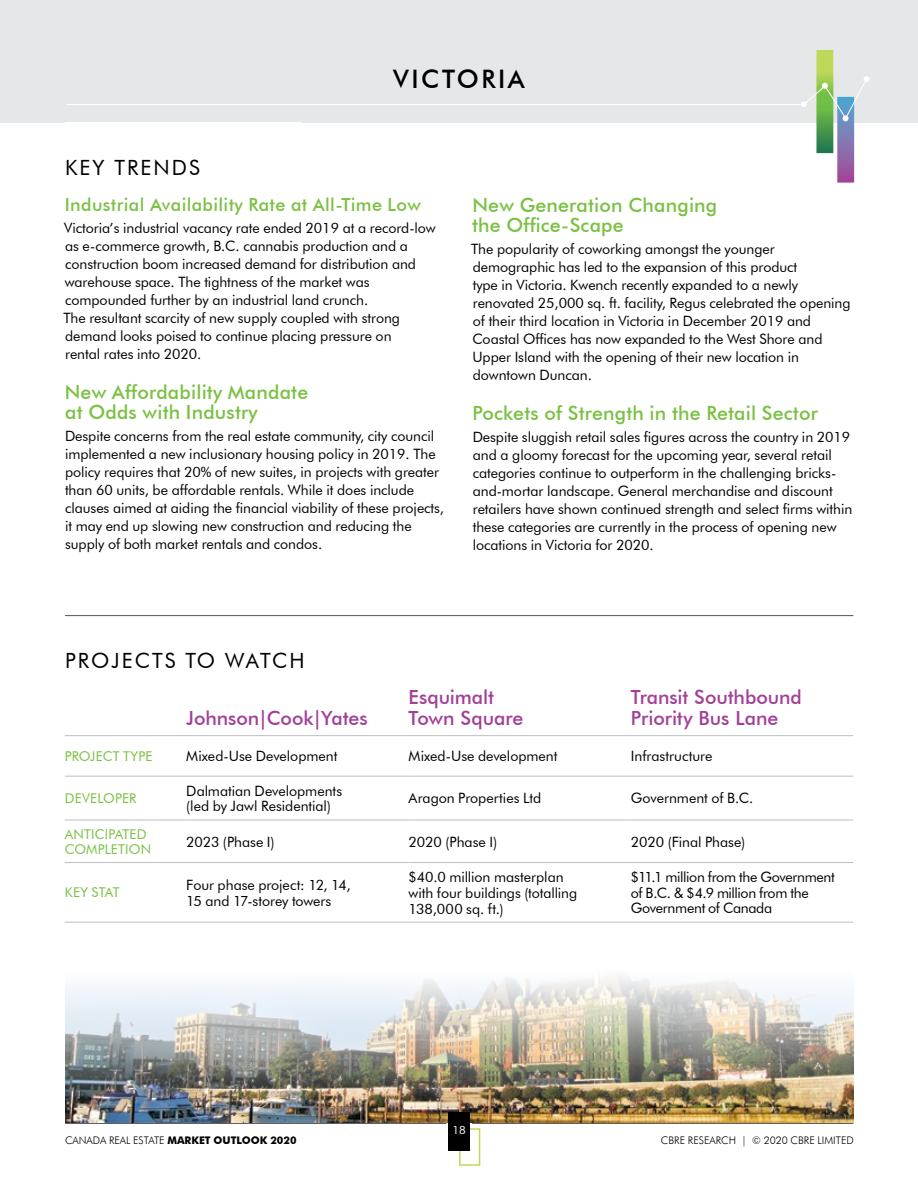
<style>
.page{position:relative;width:918px;height:1188px;background:#fff}
.page>*{position:absolute;margin:0;border:0;box-sizing:border-box;transform-origin:0 0}
.t1{font:500 25.5px "Futura BT";letter-spacing:.1em;color:#000}
.t2{font:21px "Futura BT";letter-spacing:.1em;color:#000}
.t3{font:500 19.5px/19.5px "Futura BT";letter-spacing:.01em;color:#7ac143}
.t4{font:500 19.5px/21px "Futura BT";letter-spacing:-.005em;color:#a23f97}
.t5{font:500 18px "Futura BT";letter-spacing:.02em;color:#7ac143}
.t6{font:14.25px/18px "Futura BT";letter-spacing:-.005em;color:#000}
.t7{font:14.25px/15.8px "Futura BT";letter-spacing:-.025em;color:#000}
.t8{font:13.5px/15px "Futura BT";letter-spacing:.01em;color:#7ac143}
.t9{font:12px "Futura BT";color:#fff}
.t10{font:11.25px "Futura BT";color:#fff}
.t11{font:700 10.5px "Futura BT";color:#000}
.t12{font:300 10.5px "Futura BT";color:#000}
.s1{font-weight:300}
</style>
<div class="page">
<div style="left:0;top:0;width:918px;height:123px;background:#e6e7e8"></div>
<svg style="left:801px;top:50px;width:69px;height:133px"></svg>
<hr style="left:65px;top:615px;width:788px;height:1px;background:#000">
<hr style="left:65px;top:1123px;width:381px;height:1px;background:#000">
<hr style="left:472px;top:1123px;width:381px;height:1px;background:#000">
<div style="left:459px;top:1128px;width:21px;height:38px;border:2px solid #bfd857"></div>
<img style="left:65px;top:976px;width:789px;height:147px">
<hr style="left:65px;top:735px;width:121px;height:1px;background:#bcbec0">
<hr style="left:186px;top:735px;width:223px;height:1px;background:#bcbec0">
<hr style="left:409px;top:735px;width:222px;height:1px;background:#bcbec0">
<hr style="left:631px;top:735px;width:222px;height:1px;background:#bcbec0">
<hr style="left:65px;top:776px;width:121px;height:1px;background:#bcbec0">
<hr style="left:186px;top:776px;width:223px;height:1px;background:#bcbec0">
<hr style="left:409px;top:776px;width:222px;height:1px;background:#bcbec0">
<hr style="left:631px;top:776px;width:222px;height:1px;background:#bcbec0">
<hr style="left:65px;top:820px;width:121px;height:1px;background:#bcbec0">
<hr style="left:186px;top:820px;width:223px;height:1px;background:#bcbec0">
<hr style="left:409px;top:820px;width:222px;height:1px;background:#bcbec0">
<hr style="left:631px;top:820px;width:222px;height:1px;background:#bcbec0">
<hr style="left:65px;top:862px;width:121px;height:1px;background:#bcbec0">
<hr style="left:186px;top:862px;width:223px;height:1px;background:#bcbec0">
<hr style="left:409px;top:862px;width:222px;height:1px;background:#bcbec0">
<hr style="left:631px;top:862px;width:222px;height:1px;background:#bcbec0">
<hr style="left:65px;top:922px;width:121px;height:1px;background:#bcbec0">
<hr style="left:186px;top:922px;width:223px;height:1px;background:#bcbec0">
<hr style="left:409px;top:922px;width:222px;height:1px;background:#bcbec0">
<hr style="left:631px;top:922px;width:222px;height:1px;background:#bcbec0">
<hr style="left:67px;top:104px;width:738px;height:1px;background:#fff">
<div style="left:448px;top:1112px;width:22px;height:39px;background:#000"></div>
<h2 class="t2" style="left:65px;top:154px;width:136px">KEY TRENDS</h2>
<h1 class="t1" style="left:393px;top:64px;width:133px">VICTORIA</h1>
<p class="t5" style="left:65px;top:194px;width:358px">Industrial Availability Rate at All-Time Low</p>
<p class="t6" style="left:63px;top:219px;width:374px">Victoria’s industrial vacancy rate ended 2019 at a record-low as e-commerce growth, B.C. cannabis production and a construction boom increased demand for distribution and warehouse space. The tightness of the market was compounded further by an industrial land crunch.<br>The resultant scarcity of new supply coupled with strong demand looks poised to continue placing pressure on<br>rental rates into 2020.</p>
<h3 class="t3" style="left:65px;top:382px;width:245px">New Affordability Mandate at Odds with Industry</h3>
<p class="t6" style="left:65px;top:427px;width:381px">Despite concerns from the real estate community, city council implemented a new inclusionary housing policy in 2019. The policy requires that 20% of new suites, in projects with greater than 60 units, be affordable rentals. While it does include clauses aimed at aiding the financial viability of these projects, it may end up slowing new construction and reducing the supply of both market rentals and condos.</p>
<h3 class="t3" style="left:472px;top:195px;width:247px">New Generation Changing the Office-Scape</h3>
<p class="t6" style="left:471px;top:240px;width:381px">The popularity of coworking amongst the younger demographic has led to the expansion of this product<br>type in Victoria. Kwench recently expanded to a newly renovated 25,000 sq. ft. facility, Regus celebrated the opening of their third location in Victoria in December 2019 and Coastal Offices has now expanded to the West Shore and Upper Island with the opening of their new location in downtown Duncan.</p>
<h3 class="t3" style="left:472px;top:403px;width:347px">Pockets of Strength in the Retail Sector</h3>
<p class="t6" style="left:473px;top:428px;width:381px">Despite sluggish retail sales figures across the country in 2019 and a gloomy forecast for the upcoming year, several retail categories continue to outperform in the challenging bricks&shy;and-mortar landscape. General merchandise and discount retailers have shown continued strength and select firms within these categories are currently in the process of opening new locations in Victoria for 2020.</p>
<h2 class="t2" style="left:65px;top:647px;width:241px">PROJECTS TO WATCH</h2>
<h3 class="t4" style="left:186px;top:707px;width:183px">Johnson|Cook|Yates</h3>
<h3 class="t4" style="left:409px;top:686px;width:116px">Esquimalt<br>Town Square</h3>
<h3 class="t4" style="left:631px;top:686px;width:172px">Transit Southbound<br>Priority Bus Lane</h3>
<p class="t8" style="left:65px;top:749px;width:89px">PROJECT TYPE</p>
<p class="t6" style="left:186px;top:747px;width:153px">Mixed-Use Development</p>
<p class="t6" style="left:409px;top:747px;width:150px">Mixed-Use development</p>
<p class="t6" style="left:631px;top:747px;width:83px">Infrastructure</p>
<p class="t8" style="left:65px;top:791px;width:73px">DEVELOPER</p>
<p class="t6" style="left:186px;top:783px;width:157px;line-height:15.8px">Dalmatian Developments (led by Jawl Residential)</p>
<p class="t6" style="left:409px;top:789px;width:134px">Aragon Properties Ltd</p>
<p class="t6" style="left:631px;top:789px;width:124px">Government of B.C.</p>
<p class="t8" style="left:65px;top:827px;width:88px">ANTICIPATED<br>COMPLETION</p>
<p class="t6" style="left:186px;top:833px;width:90px">2023 (Phase I)</p>
<p class="t6" style="left:409px;top:833px;width:90px">2020 (Phase I)</p>
<p class="t6" style="left:631px;top:833px;width:116px">2020 (Final Phase)</p>
<p class="t8" style="left:65px;top:885px;width:56px">KEY STAT</p>
<p class="t6" style="left:186px;top:877px;width:166px;line-height:15.8px">Four phase project: 12, 14,<br>15 and 17-storey towers</p>
<p class="t6" style="left:409px;top:869px;width:170px;line-height:15.8px">$40.0 million masterplan with four buildings (totalling<br>138,000 sq. ft.)</p>
<p class="t7" style="left:631px;top:869px;width:205px">$11.1 million from the Government of B.C. &amp; $4.9 million from the<br>Government of Canada</p>
<p class="t10" style="left:452px;top:1123px;width:15px">18</p>
<p class="t9" style="left:452px;top:1128px;width:16px">18</p>
<p class="t11" style="left:65px;top:1134px;width:233px"><span class="s1">CANADA REAL ESTATE</span> MARKET OUTLOOK 2020</p>
<p class="t12" style="left:661px;top:1134px;width:194px">CBRE RESEARCH | © 2020 CBRE LIMITED</p>
</div>
